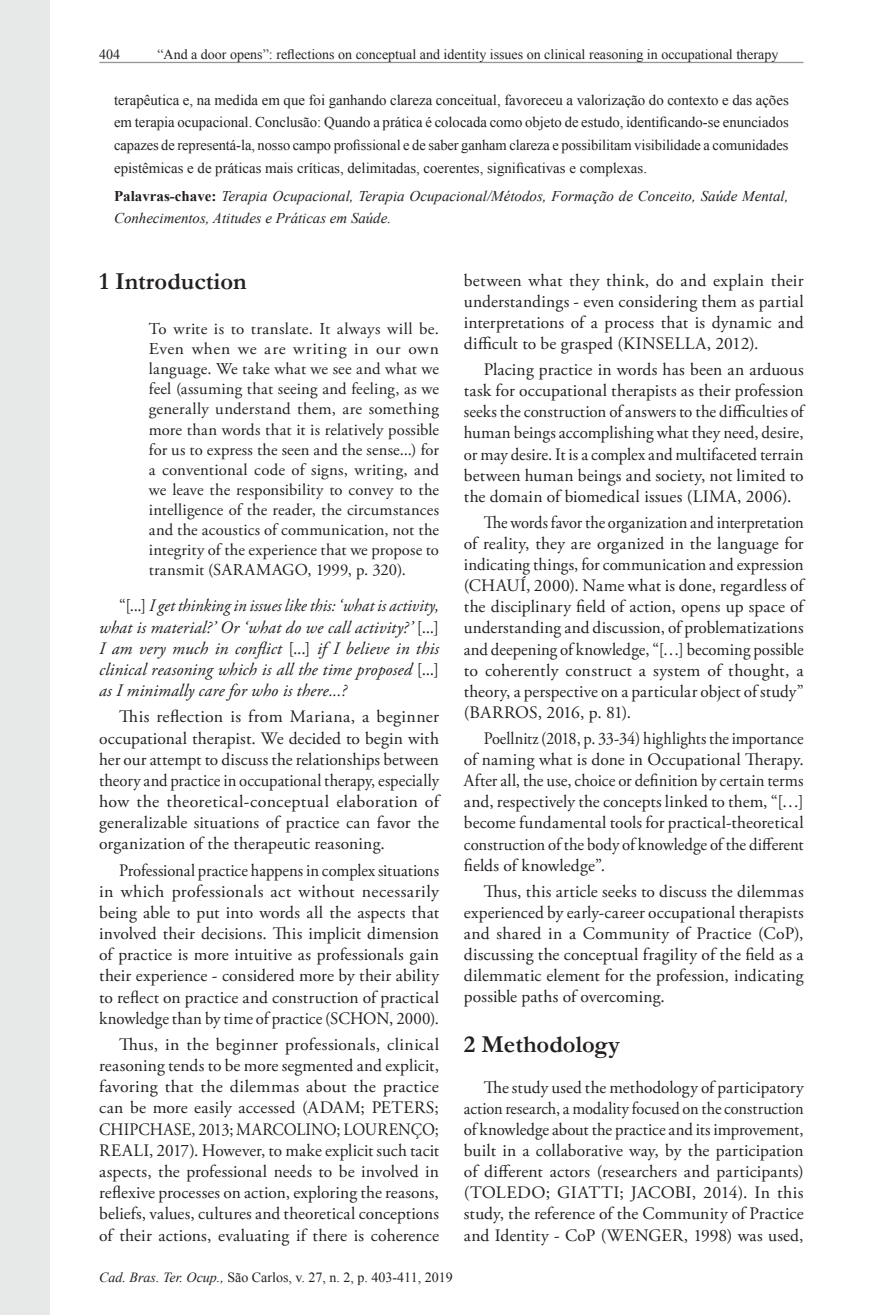
<style>
.page{position:relative;width:893px;height:1315px;background:#fff}
.page>*{position:absolute;margin:0;border:0;box-sizing:border-box;transform-origin:0 0}
.Heading1{font:700 24.5px "Garamond";color:#231f20}
.Paragraph{font:17.5px/21.2px "Adobe Garamond Pro";letter-spacing:.005em;color:#231f20;text-align:justify}
.Paragraph-2{font:17.5px/21.2px "Adobe Garamond Pro";letter-spacing:.005em;color:#231f20;text-align:justify;scale:.94 1}
.Paragraph-3{font:17.5px/21.2px "Adobe Garamond Pro";letter-spacing:.005em;color:#231f20;text-align:justify;scale:.95 1}
.Paragraph-4{font:17.5px/21.2px "Adobe Garamond Pro";letter-spacing:.005em;color:#231f20;text-align:justify;scale:.93 1}
.Paragraph-5{font:italic 17.5px/21.2px "Adobe Garamond Pro";letter-spacing:.01em;color:#231f20;text-align:justify;scale:.96 1}
.t1{font:16.62px/20.1px "Adobe Garamond Pro";letter-spacing:.01em;color:#231f20;text-align:justify}
.Abstract-Trans1{font:14.88px/22.8px "Times New Roman";color:#231f20;text-align:justify}
.Keywords-Trans1{font:italic 14.88px/22.8px "Times New Roman";color:#231f20}
.t2{font:14px "Times New Roman";color:#231f20}
.s1{font-weight:700;font-style:normal}
.s2{font-style:normal}
.s3{font-style:italic}
</style>
<div class="page">
<div style="left:0;top:0;width:50px;height:1315px;background:#e7e8e8"></div>
<hr style="left:100px;top:62px;width:703px;height:1px;background:#949698">
<p class="t2" style="left:157px;top:45px;width:622px">“And a door opens”: reflections on conceptual and identity issues on clinical reasoning in occupational therapy</p>
<p class="Abstract-Trans1" style="left:114px;top:88px;width:676px">terapêutica e, na medida em que foi ganhando clareza conceitual, favoreceu a valorização do contexto e das ações em terapia ocupacional. Conclusão: Quando a prática é colocada como objeto de estudo, identificando-se enunciados capazes de representá-la, nosso campo profissional e de saber ganham clareza e possibilitam visibilidade a comunidades epistêmicas e de práticas mais críticas, delimitadas, coerentes, significativas e complexas.</p>
<p class="Keywords-Trans1" style="left:114px;top:184px;width:676px"><span class="s1">Palavras-chave:</span> Terapia Ocupacional, Terapia Ocupacional/Métodos, Formação de Conceito, Saúde Mental,<br>Conhecimentos, Atitudes e Práticas em Saúde.</p>
<p class="Heading1" style="left:99px;top:264px;width:149px">1 Introduction</p>
<p class="t1" style="left:149px;top:319px;width:292px">To write is to translate. It always will be.<br>Even when we are writing in our own language. We take what we see and what we feel (assuming that seeing and feeling, as we generally understand them, are something more than words that it is relatively possible for us to express the seen and the sense...) for a conventional code of signs, writing, and we leave the responsibility to convey to the intelligence of the reader, the circumstances and the acoustics of communication, not the integrity of the experience that we propose to transmit (SARAMAGO, 1999, p. 320).</p>
<p class="Paragraph-5" style="left:99px;top:596px;width:356px;text-indent:20px"><span class="s2">“[...]</span> I get thinking in issues like this: ‘what is activity, what is material?’ Or ‘what do we call activity?’ <span class="s2">[...] </span>I am very much in conflict <span class="s2">[...]</span> if I believe in this clinical reasoning which is all the time proposed <span class="s2">[...] </span>as I minimally care for who is there...?</p>
<p class="Paragraph" style="left:99px;top:707px;width:341px;text-indent:20px">This reflection is from Mariana, a beginner occupational therapist. We decided to begin with her our attempt to discuss the relationships between theory and practice in occupational therapy, especially how the theoretical-conceptual elaboration of generalizable situations of practice can favor the organization of the therapeutic reasoning.</p>
<p class="Paragraph-3" style="left:99px;top:860px;width:359px;text-indent:20px">Professional practice happens in complex situations in which professionals act without necessarily being able to put into words all the aspects that involved their decisions. This implicit dimension of practice is more intuitive as professionals gain their experience - considered more by their ability to reflect on practice and construction of practical knowledge than by time of practice (SCHON, 2000).</p>
<p class="Paragraph" style="left:99px;top:1034px;width:341px;text-indent:20px">Thus, in the beginner professionals, clinical reasoning tends to be more segmented and explicit, favoring that the dilemmas about the practice can be more easily accessed (ADAM; PETERS; CHIPCHASE, 2013; MARCOLINO; LOURENÇO; REALI, 2017). However, to make explicit such tacit aspects, the professional needs to be involved in reflexive processes on action, exploring the reasons, beliefs, values, cultures and theoretical conceptions of their actions, evaluating if there is coherence</p>
<p class="t2" style="left:99px;top:1268px;width:355px"><span class="s3">Cad. Bras. Ter. Ocup.,</span> São Carlos, v. 27, n. 2, p. 403-411, 2019</p>
<p class="Paragraph" style="left:464px;top:270px;width:341px">between what they think, do and explain their understandings - even considering them as partial interpretations of a process that is dynamic and difficult to be grasped (KINSELLA, 2012).</p>
<p class="Paragraph" style="left:464px;top:359px;width:341px;text-indent:20px">Placing practice in words has been an arduous task for occupational therapists as their profession seeks the construction of answers to the difficulties of human beings accomplishing what they need, desire, or may desire. It is a complex and multifaceted terrain between human beings and society, not limited to the domain of biomedical issues (LIMA, 2006).</p>
<p class="Paragraph-2" style="left:464px;top:512px;width:363px;text-indent:20px">The words favor the organization and interpretation of reality, they are organized in the language for indicating things, for communication and expression (CHAUÍ, 2000). Name what is done, regardless of the disciplinary field of action, opens up space of understanding and discussion, of problematizations and deepening of knowledge, “[…] becoming possible to coherently construct a system of thought, a theory, a perspective on a particular object of study” (BARROS, 2016, p. 81).</p>
<p class="Paragraph-4" style="left:464px;top:728px;width:367px;text-indent:20px">Poellnitz (2018, p. 33-34) highlights the importance of naming what is done in Occupational Therapy.<br>After all, the use, choice or definition by certain terms and, respectively the concepts linked to them, “[…] become fundamental tools for practical-theoretical construction of the body of knowledge of the different fields of knowledge”.</p>
<p class="Paragraph" style="left:464px;top:881px;width:341px;text-indent:20px">Thus, this article seeks to discuss the dilemmas experienced by early-career occupational therapists and shared in a Community of Practice (CoP), discussing the conceptual fragility of the field as a dilemmatic element for the profession, indicating possible paths of overcoming.</p>
<p class="Heading1" style="left:464px;top:1027px;width:158px">2 Methodology</p>
<p class="Paragraph" style="left:464px;top:1077px;width:341px;text-indent:20px">The study used the methodology of participatory action research, a modality focused on the construction of knowledge about the practice and its improvement, built in a collaborative way, by the participation of different actors (researchers and participants) (TOLEDO; GIATTI; JACOBI, 2014). In this study, the reference of the Community of Practice and Identity - CoP (WENGER, 1998) was used,</p>
</div>
